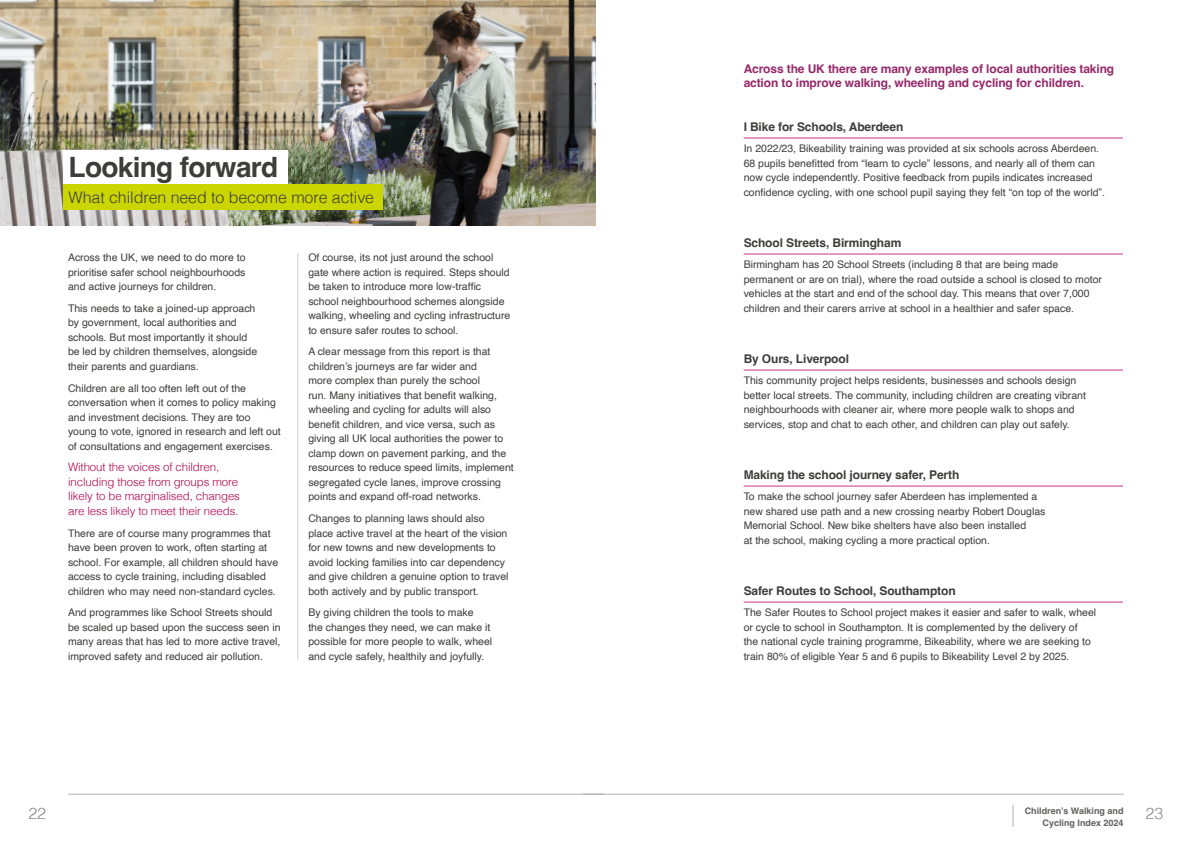
<style>
.page{position:relative;width:1191px;height:842px;background:#fff}
.page>*{position:absolute;margin:0;border:0;box-sizing:border-box;transform-origin:0 0}
.Page_title__h2{font:700 28px "Helvetica";letter-spacing:-.025em;color:#3d3d3c}
.Page_subtitle__p{font:300 16px "Helvetica";letter-spacing:-.005em;color:#3d3d3c}
.t1{font:300 16px "Helvetica";color:#878787}
.Paragraph_heading_with_underline__h3{font:700 12px "Helvetica";letter-spacing:-.01em;color:#3d3d3c}
.Section_heading_with_shading{font:700 12px/14.5px "Helvetica";letter-spacing:-.01em;color:#97296a}
.t2{font:300 11.5px/14.5px "Helvetica";letter-spacing:-.01em;color:#ae004e}
.Body__balance_ragged_lines{font:10.5px/14.5px "Helvetica";color:#3d3d3c}
.t3{font:700 9px/12px "Helvetica";color:#60605f;text-align:right}
</style>
<div class="page">
<hr style="left:297px;top:254px;width:1px;height:406px;background:#d4cdc9">
<hr style="left:582px;top:794px;width:541px;height:1px;background:#b2b2b2">
<svg style="left:1012px;top:805px;width:1px;height:22px"></svg>
<hr style="left:68px;top:794px;width:536px;height:1px;background:#b2b2b2">
<img style="left:0;top:0;width:595px;height:226px">
<div style="left:63px;top:150px;width:224px;height:35px;background:#fff"></div>
<div style="left:63px;top:185px;width:320px;height:25px;background:#cbd500"></div>
<hr style="left:743px;top:138px;width:380px;height:1px;background:#ce3089">
<hr style="left:743px;top:254px;width:380px;height:1px;background:#ce3089">
<hr style="left:743px;top:370px;width:380px;height:1px;background:#ce3089">
<hr style="left:743px;top:486px;width:380px;height:1px;background:#ce3089">
<hr style="left:743px;top:602px;width:380px;height:1px;background:#ce3089">
<h2 class="Page_title__h2" style="left:69px;top:150px;width:211px">Looking forward</h2>
<p class="Page_subtitle__p" style="left:69px;top:184px;width:307px">What children need to become more active</p>
<p class="Body__balance_ragged_lines" style="left:68px;top:250px;width:179px;text-align:justify">Across the UK, we need to do more to prioritise safer school neighbourhoods and active journeys for children.</p>
<p class="Body__balance_ragged_lines" style="left:68px;top:301px;width:191px">This needs to take a joined-up approach by government, local authorities and schools. But most importantly it should be led by children themselves, alongside their parents and guardians.</p>
<p class="Body__balance_ragged_lines" style="left:68px;top:381px;width:214px">Children are all too often left out of the conversation when it comes to policy making and investment decisions. They are too young to vote, ignored in research and left out of consultations and engagement exercises.</p>
<p class="t2" style="left:68px;top:459px;width:173px">Without the voices of children, including those from groups more likely to be marginalised, changes are less likely to meet their needs.</p>
<p class="Body__balance_ragged_lines" style="left:68px;top:526px;width:212px">There are of course many programmes that have been proven to work, often starting at school. For example, all children should have access to cycle training, including disabled children who may need non-standard cycles.</p>
<p class="Body__balance_ragged_lines" style="left:68px;top:606px;width:214px">And programmes like School Streets should be scaled up based upon the success seen in many areas that has led to more active travel, improved safety and reduced air pollution.</p>
<p class="Body__balance_ragged_lines" style="left:308px;top:250px;width:203px">Of course, its not just around the school gate where action is required. Steps should be taken to introduce more low-traffic school neighbourhood schemes alongside walking, wheeling and cycling infrastructure to ensure safer routes to school.</p>
<p class="Body__balance_ragged_lines" style="left:308px;top:345px;width:207px">A clear message from this report is that children’s journeys are far wider and<br>more complex than purely the school<br>run. Many initiatives that benefit walking, wheeling and cycling for adults will also benefit children, and vice versa, such as giving all UK local authorities the power to clamp down on pavement parking, and the resources to reduce speed limits, implement segregated cycle lanes, improve crossing points and expand off-road networks.</p>
<p class="Body__balance_ragged_lines" style="left:308px;top:511px;width:202px">Changes to planning laws should also place active travel at the heart of the vision for new towns and new developments to avoid locking families into car dependency and give children a genuine option to travel both actively and by public transport.</p>
<p class="Body__balance_ragged_lines" style="left:308px;top:606px;width:185px">By giving children the tools to make<br>the changes they need, we can make it possible for more people to walk, wheel and cycle safely, healthily and joyfully.</p>
<h2 class="t1" style="left:28px;top:800px;width:19px">22</h2>
<h3 class="Section_heading_with_shading" style="left:743px;top:62px;width:372px">Across the UK there are many examples of local authorities taking action to improve walking, wheeling and cycling for children.</h3>
<h3 class="Paragraph_heading_with_underline__h3" style="left:743px;top:119px;width:161px">I Bike for Schools, Aberdeen</h3>
<p class="Body__balance_ragged_lines" style="left:743px;top:142px;width:363px">In 2022/23, Bikeability training was provided at six schools across Aberdeen.<br>68 pupils benefitted from “learn to cycle” lessons, and nearly all of them can now cycle independently. Positive feedback from pupils indicates increased confidence cycling, with one school pupil saying they felt “on top of the world”.</p>
<h3 class="Paragraph_heading_with_underline__h3" style="left:743px;top:235px;width:159px">School Streets, Birmingham</h3>
<p class="Body__balance_ragged_lines" style="left:743px;top:258px;width:360px">Birmingham has 20 School Streets (including 8 that are being made permanent or are on trial), where the road outside a school is closed to motor vehicles at the start and end of the school day. This means that over 7,000 children and their carers arrive at school in a healthier and safer space.</p>
<h3 class="Paragraph_heading_with_underline__h3" style="left:743px;top:351px;width:107px">By Ours, Liverpool</h3>
<p class="Body__balance_ragged_lines" style="left:743px;top:374px;width:344px">This community project helps residents, businesses and schools design better local streets. The community, including children are creating vibrant neighbourhoods with cleaner air, where more people walk to shops and services, stop and chat to each other, and children can play out safely.</p>
<h3 class="Paragraph_heading_with_underline__h3" style="left:743px;top:467px;width:217px">Making the school journey safer, Perth</h3>
<p class="Body__balance_ragged_lines" style="left:743px;top:490px;width:303px">To make the school journey safer Aberdeen has implemented a new shared use path and a new crossing nearby Robert Douglas Memorial School. New bike shelters have also been installed<br>at the school, making cycling a more practical option.</p>
<h3 class="Paragraph_heading_with_underline__h3" style="left:743px;top:583px;width:213px">Safer Routes to School, Southampton</h3>
<p class="Body__balance_ragged_lines" style="left:743px;top:606px;width:354px">The Safer Routes to School project makes it easier and safer to walk, wheel or cycle to school in Southampton. It is complemented by the delivery of<br>the national cycle training programme, Bikeability, where we are seeking to train 80% of eligible Year 5 and 6 pupils to Bikeability Level 2 by 2025.</p>
<p class="t3" style="left:1024px;top:805px;width:100px">Children’s Walking and<br>Cycling Index 2024</p>
<h2 class="t1" style="left:1145px;top:800px;width:19px">23</h2>
</div>
